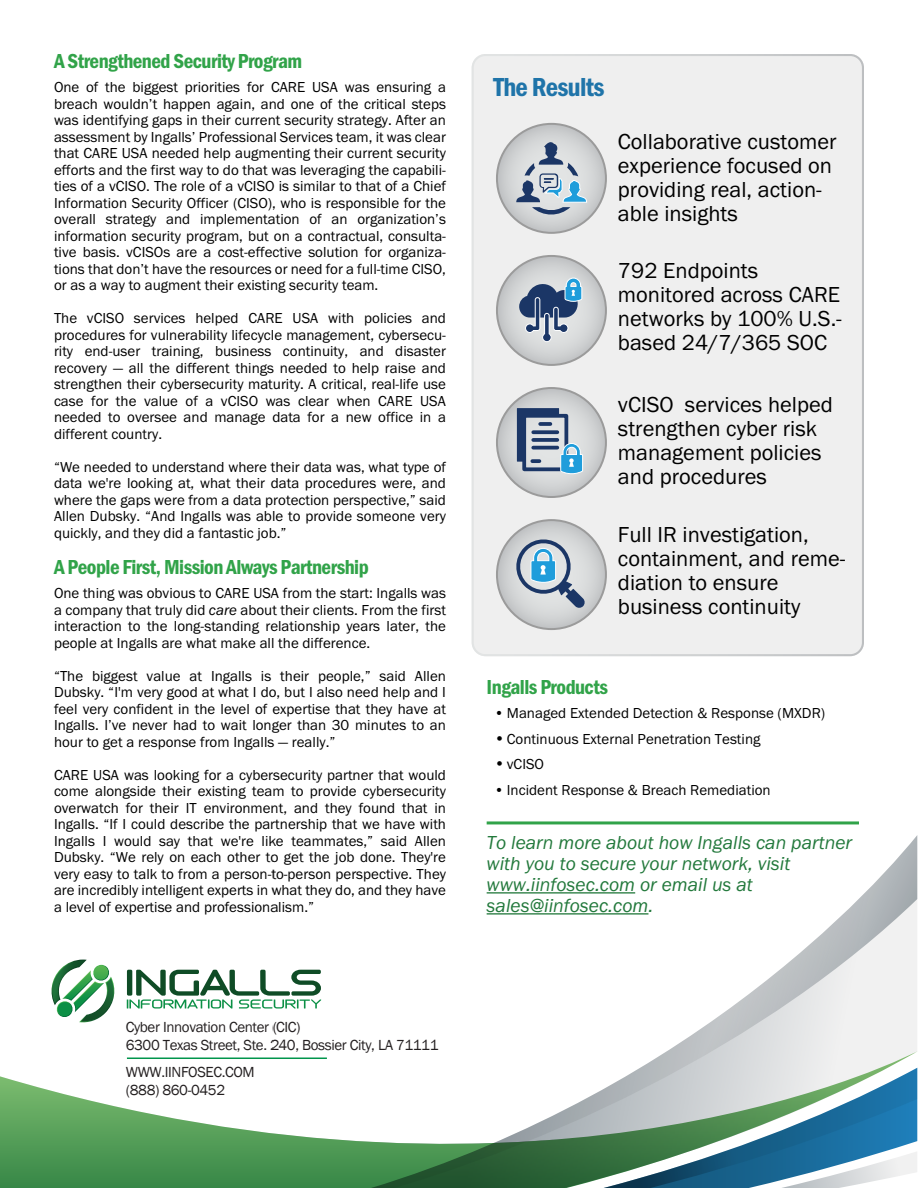
<style>
.page{position:relative;width:918px;height:1188px;background:#fff}
.page>*{position:absolute;margin:0;border:0;box-sizing:border-box;transform-origin:0 0}
.t1{font:27px "Franklin Gothic URW Con Dem";letter-spacing:-.025em;color:#1f74a9}
.t2{font:22.5px/24px "Franklin Gothic URW Boo";color:#000}
.t3{font:21px "Franklin Gothic URW Con Dem";letter-spacing:-.025em;color:#31a349}
.t4{font:19.5px/21px "Franklin Gothic URW Boo Ita";color:#23793c}
.t5{font:15px/16.5px "Franklin Gothic URW Boo";color:#000;text-align:justify}
.t6{font:15px/18px "Franklin Gothic";letter-spacing:-.025em;color:#231f20}
.s1{font-family:"Franklin Gothic URW Boo Ita"}
.s2{font-size:16.5px}
</style>
<div class="page">
<div style="left:472px;top:54px;width:392px;height:602px;background:#efefef"></div>
<svg style="left:496px;top:519px;width:111px;height:111px"></svg>
<svg style="left:496px;top:255px;width:111px;height:111px"></svg>
<svg style="left:496px;top:387px;width:111px;height:111px"></svg>
<svg style="left:496px;top:123px;width:111px;height:111px"></svg>
<hr style="left:487px;top:821px;width:372px;height:3px;background:#31a349">
<svg style="left:51px;top:960px;width:64px;height:63px"></svg>
<svg style="left:127px;top:970px;width:147px;height:39px"></svg>
<svg style="left:0;top:1057px;width:918px;height:131px"></svg>
<svg style="left:274px;top:835px;width:643px;height:353px"></svg>
<svg style="left:493px;top:1068px;width:424px;height:120px"></svg>
<h3 class="t3" style="left:54px;top:47px;width:250px">A Strengthened Security Program</h3>
<p class="t5" style="left:54px;top:78px;width:394px">One of the biggest priorities for CARE USA was ensuring a breach wouldn’t happen again, and one of the critical steps was identifying gaps in their current security strategy. After an assessment by Ingalls’ Professional Services team, it was clear that CARE USA needed help augmenting their current security efforts and the first way to do that was leveraging the capabili&shy;ties of a vCISO. The role of a vCISO is similar to that of a Chief Information Security Officer (CISO), who is responsible for the overall strategy and implementation of an organization’s information security program, but on a contractual, consulta&shy;tive basis. vCISOs are a cost-effective solution for organiza&shy;tions that don’t have the resources or need for a full-time CISO, or as a way to augment their existing security team.</p>
<p class="t5" style="left:54px;top:309px;width:394px">The vCISO services helped CARE USA with policies and procedures for vulnerability lifecycle management, cybersecu&shy;rity end-user training, business continuity, and disaster recovery — all the different things needed to help raise and strengthen their cybersecurity maturity. A critical, real-life use case for the value of a vCISO was clear when CARE USA needed to oversee and manage data for a new office in a different country.</p>
<p class="t5" style="left:54px;top:458px;width:394px">“We needed to understand where their data was, what type of data we're looking at, what their data procedures were, and where the gaps were from a data protection perspective,” said Allen Dubsky. “And Ingalls was able to provide someone very quickly, and they did a fantastic job.”</p>
<h3 class="t3" style="left:54px;top:553px;width:316px">A People First, Mission Always Partnership</h3>
<p class="t5" style="left:54px;top:585px;width:394px">One thing was obvious to CARE USA from the start: Ingalls was a company that truly did <span class="s1">care</span> about their clients. From the first interaction to the long-standing relationship years later, the people at Ingalls are what make all the difference.</p>
<p class="t5" style="left:54px;top:667px;width:394px">“The biggest value at Ingalls is their people,” said Allen Dubsky. “I'm very good at what I do, but I also need help and I feel very confident in the level of expertise that they have at Ingalls. I’ve never had to wait longer than 30 minutes to an hour to get a response from Ingalls — really.”</p>
<p class="t5" style="left:54px;top:766px;width:394px">CARE USA was looking for a cybersecurity partner that would come alongside their existing team to provide cybersecurity overwatch for their IT environment, and they found that in Ingalls. “If I could describe the partnership that we have with Ingalls I would say that we're like teammates,” said Allen Dubsky. “We rely on each other to get the job done. They're very easy to talk to from a person-to-person perspective. They are incredibly intelligent experts in what they do, and they have a level of expertise and professionalism.”</p>
<h1 class="t1" style="left:494px;top:69px;width:113px">The Results</h1>
<h2 class="t2" style="left:618px;top:129px;width:220px">Collaborative customer experience focused on providing real, action&shy;able insights</h2>
<h2 class="t2" style="left:618px;top:258px;width:225px">792 Endpoints monitored across CARE networks by 100% U.S.- based 24/7/365 SOC</h2>
<h2 class="t2" style="left:618px;top:392px;width:216px">vCISO services helped strengthen cyber risk management policies and procedures</h2>
<h2 class="t2" style="left:618px;top:522px;width:229px">Full IR investigation, containment, and reme&shy;diation to ensure business continuity</h2>
<h3 class="t3" style="left:487px;top:673px;width:123px">Ingalls Products</h3>
<p class="t5" style="left:494px;top:705px;width:333px">• Managed Extended Detection &amp; Response (MXDR)</p>
<p class="t5" style="left:494px;top:730px;width:268px"><span class="s2">•</span> Continuous External Penetration Testing</p>
<p class="t5" style="left:494px;top:756px;width:51px"><span class="s2">•</span> vCISO</p>
<p class="t5" style="left:494px;top:781px;width:278px">• Incident Response &amp; Breach Remediation</p>
<h3 class="t4" style="left:487px;top:832px;width:367px">To learn more about how Ingalls can partner with you to secure your network, visit www.iinfosec.com or email us at sales@iinfosec.com.</h3>
<p class="t6" style="left:126px;top:1018px;width:314px">Cyber Innovation Center (CIC)<br>6300 Texas Street, Ste. 240, Bossier City, LA 71111</p>
<p class="t6" style="left:126px;top:1063px;width:130px">WWW.IINFOSEC.COM (888) 860-0452</p>
</div>
